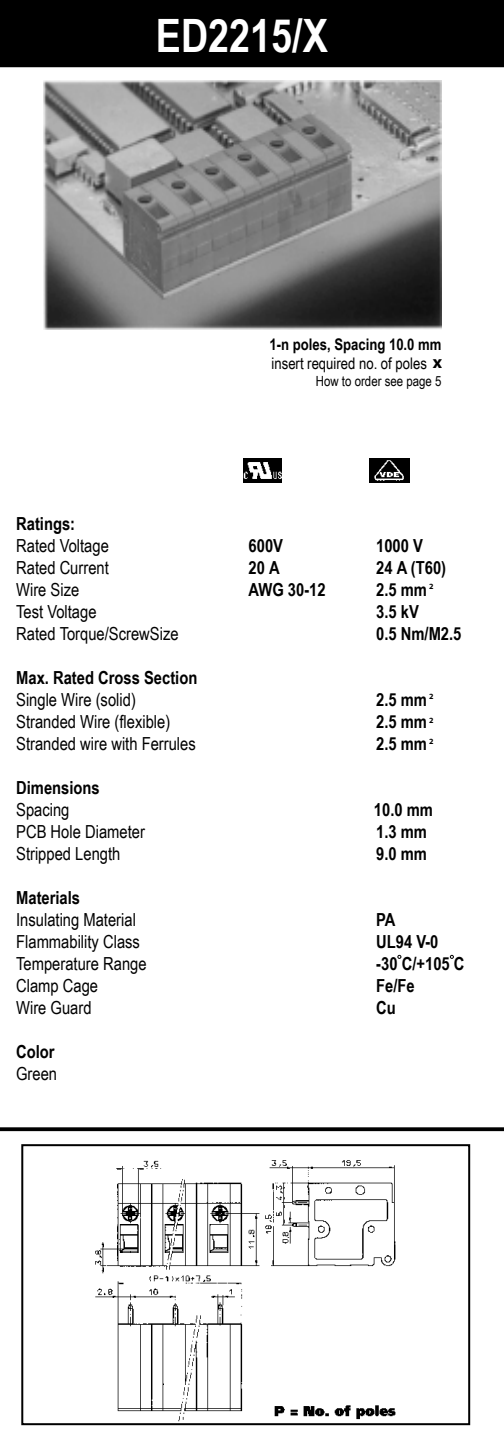
<style>
.page{position:relative;width:504px;height:1440px;background:#fff}
.page>*{position:absolute;margin:0;border:0;box-sizing:border-box;transform-origin:0 0}
.t1{font:700 46px "Arial Narrow";color:#fff}
.t2{font:18px "Arial Narrow";color:#000}
.t3{font:700 18px "Arial Narrow";color:#000}
.t4{font:700 18px "Myriad";color:#000}
.t5{font:16px "Arial Narrow";color:#000}
.t6{font:700 16px "Arial Narrow";color:#000}
.t7{font:14px "Arial Narrow";color:#000}
.t8{font:700 8px "Myriad";color:#000}
</style>
<div class="page">
<div style="left:21px;top:1144px;width:449px;height:281px;border:2px solid #000"></div>
<div style="left:0;top:0;width:504px;height:68px;background:#000"></div>
<svg style="left:450px;top:955px;width:4px;height:4px"></svg>
<img style="left:243px;top:459px;width:38px;height:23px">
<img style="left:370px;top:458px;width:39px;height:25px">
<img style="left:44px;top:80px;width:398px;height:250px">
<img style="left:95px;top:1160px;width:301px;height:261px">
<svg style="left:0;top:1127px;width:504px;height:5px"></svg>
<h1 class="t1" style="left:156px;top:1px;width:173px">ED2215/X</h1>
<p class="t6" style="left:269px;top:332px;width:174px">1-n poles, Spacing 10.0 mm</p>
<p class="t5" style="left:272px;top:352px;width:157px">insert required no. of poles</p>
<p class="t7" style="left:316px;top:371px;width:127px">How to order see page 5</p>
<p class="t4" style="left:433px;top:353px;width:11px">x</p>
<p class="t3" style="left:16px;top:510px;width:61px">Ratings:</p>
<p class="t2" style="left:16px;top:533px;width:94px">Rated Voltage</p>
<p class="t3" style="left:249px;top:532px;width:36px">600V</p>
<p class="t3" style="left:376px;top:532px;width:48px">1000 V</p>
<p class="t2" style="left:16px;top:555px;width:94px">Rated Current</p>
<p class="t3" style="left:249px;top:554px;width:33px">20 A</p>
<p class="t3" style="left:376px;top:554px;width:72px">24 A (T60)</p>
<p class="t2" style="left:16px;top:577px;width:65px">Wire Size</p>
<p class="t3" style="left:249px;top:576px;width:79px">AWG 30-12</p>
<p class="t3" style="left:376px;top:576px;width:52px">2.5 mm</p>
<p class="t2" style="left:16px;top:599px;width:82px">Test Voltage</p>
<p class="t3" style="left:376px;top:598px;width:44px">3.5 kV</p>
<p class="t2" style="left:16px;top:621px;width:164px">Rated Torque/ScrewSize</p>
<p class="t3" style="left:376px;top:620px;width:87px">0.5 Nm/M2.5</p>
<p class="t3" style="left:16px;top:664px;width:183px">Max. Rated Cross Section</p>
<p class="t2" style="left:16px;top:687px;width:121px">Single Wire (solid)</p>
<p class="t3" style="left:376px;top:686px;width:52px">2.5 mm</p>
<p class="t2" style="left:16px;top:709px;width:156px">Stranded Wire (flexible)</p>
<p class="t3" style="left:376px;top:708px;width:52px">2.5 mm</p>
<p class="t2" style="left:16px;top:731px;width:181px">Stranded wire with Ferrules</p>
<p class="t3" style="left:376px;top:730px;width:52px">2.5 mm</p>
<p class="t3" style="left:16px;top:774px;width:85px">Dimensions</p>
<p class="t2" style="left:16px;top:797px;width:55px">Spacing</p>
<p class="t3" style="left:374px;top:796px;width:61px">10.0 mm</p>
<p class="t2" style="left:16px;top:819px;width:130px">PCB Hole Diameter</p>
<p class="t3" style="left:376px;top:818px;width:52px">1.3 mm</p>
<p class="t2" style="left:16px;top:841px;width:106px">Stripped Length</p>
<p class="t3" style="left:376px;top:840px;width:52px">9.0 mm</p>
<p class="t3" style="left:16px;top:884px;width:65px">Materials</p>
<p class="t2" style="left:16px;top:907px;width:121px">Insulating Material</p>
<p class="t3" style="left:376px;top:906px;width:21px">PA</p>
<p class="t2" style="left:16px;top:929px;width:125px">Flammability Class</p>
<p class="t3" style="left:376px;top:928px;width:64px">UL94 V-0</p>
<p class="t2" style="left:16px;top:951px;width:132px">Temperature Range</p>
<p class="t3" style="left:376px;top:950px;width:90px">-30 C/+105 C</p>
<p class="t2" style="left:16px;top:973px;width:84px">Clamp Cage</p>
<p class="t3" style="left:376px;top:972px;width:40px">Fe/Fe</p>
<p class="t2" style="left:16px;top:995px;width:77px">Wire Guard</p>
<p class="t3" style="left:376px;top:994px;width:21px">Cu</p>
<p class="t3" style="left:16px;top:1038px;width:40px">Color</p>
<p class="t2" style="left:16px;top:1061px;width:43px">Green</p>
<p class="t8" style="left:429px;top:583px;width:6px">2</p>
<p class="t8" style="left:429px;top:692px;width:6px">2</p>
<p class="t8" style="left:429px;top:716px;width:6px">2</p>
<p class="t8" style="left:429px;top:737px;width:6px">2</p>
</div>
